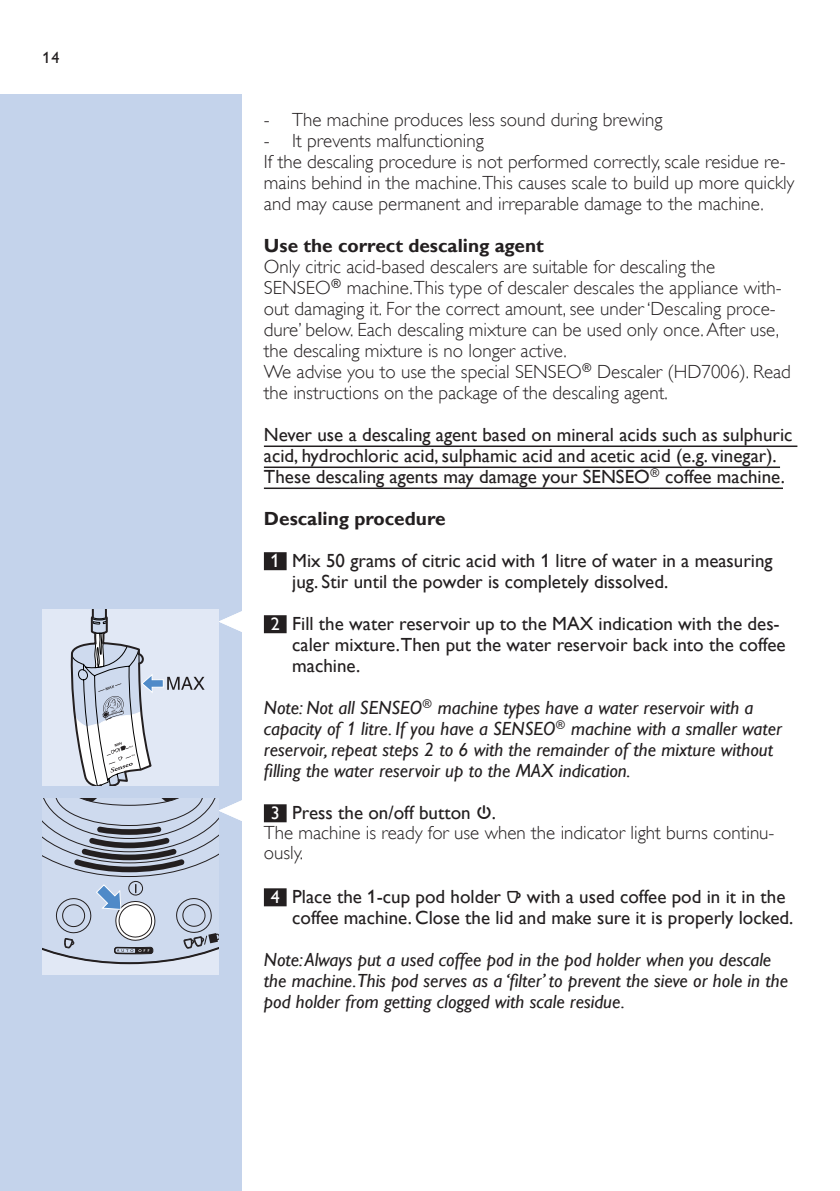
<style>
.page{position:relative;width:840px;height:1191px;background:#fff}
.page>*{position:absolute;margin:0;border:0;box-sizing:border-box;transform-origin:0 0}
.t1{font:19px/21px "Gill Sans Alt One WGL Light";color:#231f20}
.t2{font:19px/21px "Gill Sans Alt One WGL";color:#231f20}
.t3{font:italic 19px/21px "Gill Sans Alt One WGL";color:#231f20}
.t4{font:700 19px "Gill Sans Alt One WGL";color:#231f20}
.t5{font:16px "Gill Sans Alt One WGL";color:#231f20}
.s1{color:#fff}
.s2{font-size:18px;color:#fff}
.s3{font-family:"Philipslll Font";font-size:18px}
</style>
<div class="page">
<div style="left:0;top:95px;width:241px;height:1096px;background:#c4d3eb"></div>
<hr style="left:264px;top:445px;width:533px;height:2px;background:#231f20">
<hr style="left:264px;top:466px;width:515px;height:2px;background:#231f20">
<hr style="left:264px;top:487px;width:385px;height:2px;background:#231f20">
<svg style="left:649px;top:487px;width:10px;height:2px"></svg>
<hr style="left:659px;top:487px;width:123px;height:2px;background:#231f20">
<div style="left:264px;top:552px;width:22px;height:18px;background:#231f20"></div>
<div style="left:264px;top:615px;width:22px;height:18px;background:#231f20"></div>
<div style="left:264px;top:804px;width:22px;height:18px;background:#231f20"></div>
<div style="left:264px;top:888px;width:22px;height:18px;background:#231f20"></div>
<svg style="left:218px;top:610px;width:24px;height:23px"></svg>
<div style="left:43px;top:798px;width:175px;height:176px;background:#e1e8f5"></div>
<svg style="left:43px;top:798px;width:199px;height:167px;background:#b7c1d2"></svg>
<div style="left:43px;top:609px;width:175px;height:176px;background:#e1e8f5"></div>
<svg style="left:70px;top:609px;width:134px;height:176px"></svg>
<p class="t5" style="left:43px;top:47px;width:18px">14</p>
<p class="t1" style="left:292px;top:109px;width:371px">The machine produces less sound during brewing</p>
<p class="t1" style="left:292px;top:130px;width:193px">It prevents malfunctioning</p>
<p class="t1" style="left:264px;top:151px;width:523px">If the descaling procedure is not performed correctly, scale residue re-</p>
<p class="t1" style="left:264px;top:172px;width:531px">mains behind in the machine.This causes scale to build up more quickly</p>
<p class="t1" style="left:264px;top:193px;width:501px">and may cause permanent and irreparable damage to the machine.</p>
<p class="t4" style="left:264px;top:233px;width:281px">Use the correct descaling agent</p>
<p class="t1" style="left:264px;top:256px;width:528px">Only citric acid-based descalers are suitable for descaling the SENSEO<sup>\</sup> machine.This type of descaler descales the appliance with&shy;out damaging it. For the correct amount, see under ‘Descaling proce&shy;dure’ below. Each descaling mixture can be used only once. After use, the descaling mixture is no longer active.<br>We advise you to use the special SENSEO<sup>\</sup> Descaler (HD7006). Read the instructions on the package of the descaling agent.</p>
<p class="t2" style="left:264px;top:424px;width:530px">Never use a descaling agent based on mineral acids such as sulphuric acid, hydrochloric acid, sulphamic acid and acetic acid (e.g. vinegar).<br>These descaling agents may damage your SENSEO <sup>\</sup> coffee machine.</p>
<p class="t4" style="left:264px;top:506px;width:183px">Descaling procedure</p>
<p class="t2" style="left:292px;top:550px;width:481px;text-indent:-22px"><span class="s1">1</span> Mix 50 grams of citric acid with 1 litre of water in a measuring jug. Stir until the powder is completely dissolved.</p>
<p class="t2" style="left:292px;top:613px;width:494px;text-indent:-22px"><span class="s2">2</span> Fill the water reservoir up to the MAX indication with the des&shy;caler mixture.Then put the water reservoir back into the coffee machine.</p>
<p class="t3" style="left:264px;top:697px;width:519px">Note: Not all SENSEO<sup>\</sup> machine types have a water reservoir with a capacity of 1 litre. If you have a SENSEO<sup>\</sup> machine with a smaller water reservoir, repeat steps 2 to 6 with the remainder of the mixture without filling the water reservoir up to the MAX indication.</p>
<p class="t2" style="left:270px;top:802px;width:227px"><span class="s2">3</span> Press the on/off button <span class="s3">3</span>.</p>
<p class="t1" style="left:264px;top:823px;width:511px;line-height:20px">The machine is ready for use when the indicator light burns continu&shy;ously.</p>
<p class="t2" style="left:292px;top:886px;width:502px;text-indent:-22px"><span class="s2">4</span> Place the 1-cup pod holder <span class="s3">q</span> with a used coffee pod in it in the coffee machine. Close the lid and make sure it is properly locked.</p>
<p class="t3" style="left:264px;top:949px;width:525px">Note: Always put a used coffee pod in the pod holder when you descale the machine.This pod serves as a ‘filter’ to prevent the sieve or hole in the pod holder from getting clogged with scale residue.</p>
<p class="t1" style="left:264px;top:109px;width:7px">- -</p>
</div>
